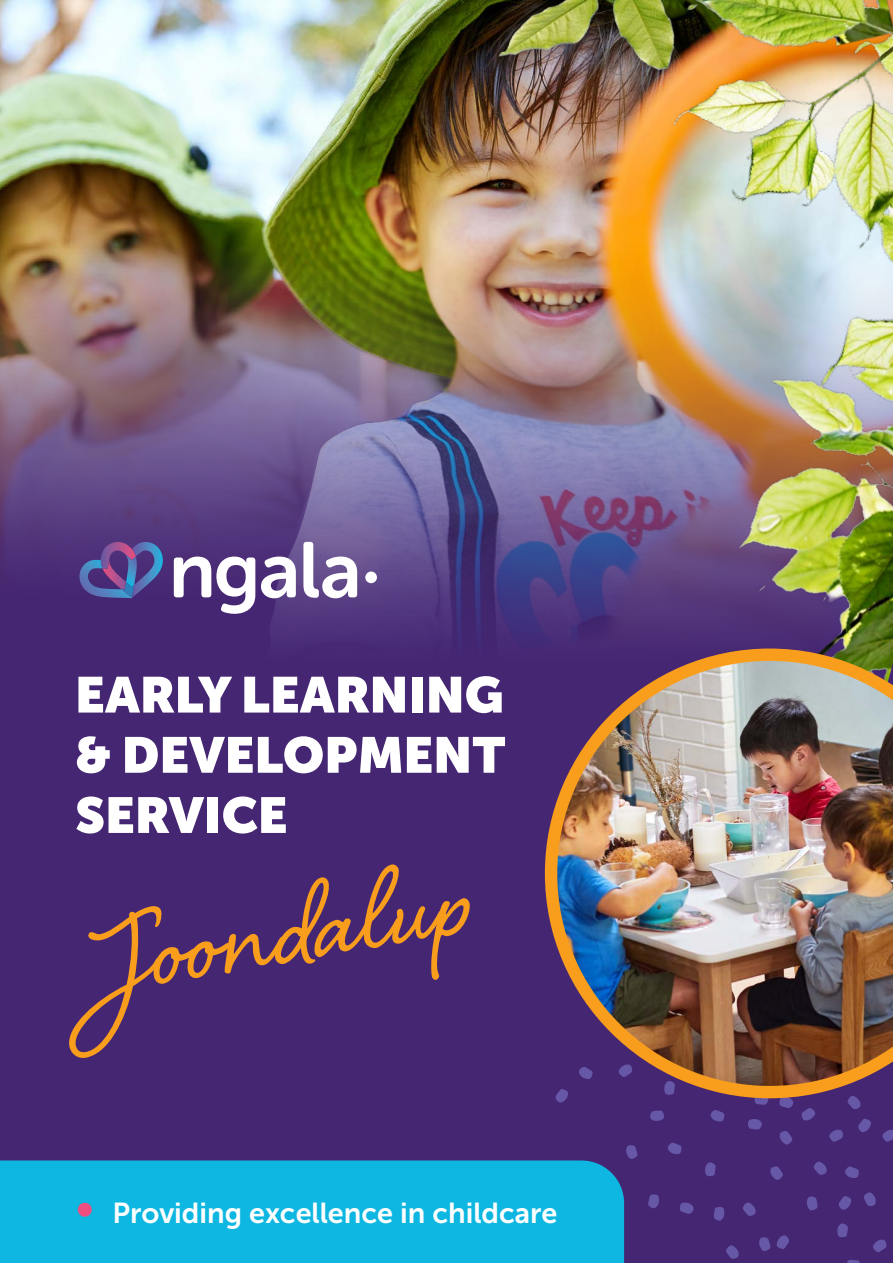
<style>
.page{position:relative;width:893px;height:1263px;background:#452673}
.page>*{position:absolute;margin:0;border:0;box-sizing:border-box;transform-origin:0 0}
.t1{font:141.15px "Shelby";color:#f99d1c}
.t2{font:900 50.1px/60.2px "Museo Sans Display";letter-spacing:.01em;color:#fff;text-align:justify}
.t3{font:28.8px "Museo Sans 700";color:#fff}
.s1{font-family:"Museo Sans 900";font-size:37.35px;color:#ef4d7f}
</style>
<div class="page">
<img style="left:0;top:0;width:246px;height:599px">
<img style="left:246px;top:0;width:251px;height:635px">
<img style="left:497px;top:0;width:396px;height:648px">
<svg style="left:174px;top:542px;width:183px;height:72px"></svg>
<div style="left:365px;top:571px;width:12px;height:12px;background:#fff;border-radius:50%"></div>
<img style="left:136px;top:542px;width:27px;height:56px">
<img style="left:101px;top:542px;width:35px;height:11px">
<img style="left:79px;top:553px;width:58px;height:45px">
<img style="left:122px;top:582px;width:12px;height:16px">
<svg style="left:650px;top:1110px;width:14px;height:11px"></svg>
<svg style="left:668px;top:1143px;width:14px;height:11px"></svg>
<svg style="left:779px;top:1098px;width:14px;height:10px"></svg>
<svg style="left:648px;top:1194px;width:11px;height:14px"></svg>
<svg style="left:801px;top:1108px;width:14px;height:13px"></svg>
<svg style="left:845px;top:1166px;width:14px;height:12px"></svg>
<svg style="left:814px;top:1161px;width:13px;height:14px"></svg>
<svg style="left:847px;top:1098px;width:14px;height:11px"></svg>
<svg style="left:858px;top:1118px;width:13px;height:14px"></svg>
<svg style="left:829px;top:1130px;width:14px;height:12px"></svg>
<svg style="left:837px;top:1223px;width:11px;height:14px"></svg>
<svg style="left:838px;top:1196px;width:13px;height:14px"></svg>
<svg style="left:847px;top:1260px;width:13px;height:3px"></svg>
<svg style="left:882px;top:1130px;width:11px;height:12px"></svg>
<svg style="left:807px;top:1196px;width:11px;height:14px"></svg>
<svg style="left:710px;top:1110px;width:14px;height:12px"></svg>
<svg style="left:705px;top:1162px;width:11px;height:14px"></svg>
<svg style="left:743px;top:1202px;width:13px;height:14px"></svg>
<svg style="left:680px;top:1202px;width:14px;height:12px"></svg>
<svg style="left:714px;top:1207px;width:10px;height:14px"></svg>
<svg style="left:626px;top:1145px;width:12px;height:14px"></svg>
<svg style="left:759px;top:1235px;width:30px;height:16px"></svg>
<svg style="left:754px;top:1098px;width:15px;height:7px"></svg>
<svg style="left:748px;top:1119px;width:14px;height:11px"></svg>
<svg style="left:780px;top:1131px;width:12px;height:14px"></svg>
<svg style="left:770px;top:1166px;width:13px;height:14px"></svg>
<svg style="left:556px;top:1098px;width:11px;height:5px"></svg>
<svg style="left:726px;top:1245px;width:13px;height:14px"></svg>
<svg style="left:864px;top:1192px;width:12px;height:14px"></svg>
<svg style="left:873px;top:1239px;width:13px;height:13px"></svg>
<img style="left:545px;top:648px;width:348px;height:450px">
<div style="left:0;top:1160px;width:624px;height:103px;background:#0db7e1"></div>
<p class="t2" style="left:75px;top:665px;width:432px">EARLY LEARNING &amp; DEVELOPMENT SERVICE</p>
<h1 class="t1" style="left:69px;top:864px;width:392px;rotate:-9deg">Joondalup</h1>
<p class="t3" style="left:75px;top:1197px;width:483px"><span class="s1">•</span> Providing excellence in childcare</p>
</div>
